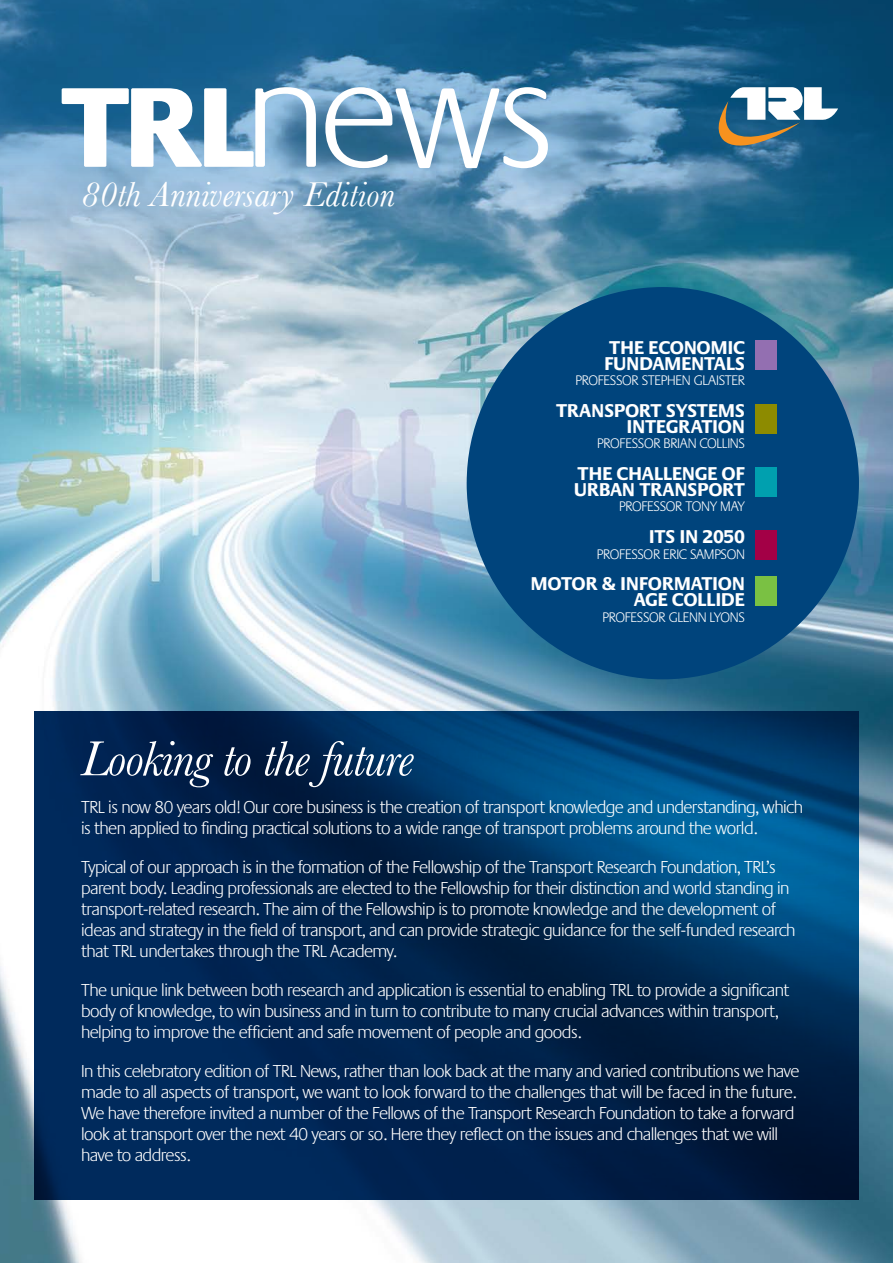
<style>
.page{position:relative;width:893px;height:1263px;background:#fff}
.page>*{position:absolute;margin:0;border:0;box-sizing:border-box;transform-origin:0 0}
.t1{font:italic 51px "Baskerville";letter-spacing:-.02em;color:#fff}
.t2{font:italic 36px "Baskerville";color:#fff}
.t3{font:700 19.2px/15.8px "Praxis EF";letter-spacing:-.02em;color:#fff}
.t4{font:300 18px/21px "Praxis EF";letter-spacing:-.03em;color:#fff}
.t5{font:300 14.4px "Praxis EF";letter-spacing:-.02em;color:#fff}
</style>
<div class="page">
<img style="left:0;top:309px;width:893px;height:954px">
<svg style="left:0;top:0;width:893px;height:309px;background:#4d84a5"></svg>
<svg style="left:62px;top:87px;width:486px;height:81px"></svg>
<svg style="left:710px;top:87px;width:128px;height:76px"></svg>
<div style="left:467px;top:287px;width:392px;height:392px;background:#00447c;border-radius:50%"></div>
<div style="left:755px;top:340px;width:21px;height:30px;background:#936fb1"></div>
<div style="left:755px;top:404px;width:21px;height:29px;background:#8d8b00"></div>
<div style="left:755px;top:467px;width:21px;height:30px;background:#00a0af"></div>
<div style="left:755px;top:530px;width:21px;height:30px;background:#a30046"></div>
<div style="left:755px;top:576px;width:21px;height:30px;background:#7ac143"></div>
<img style="left:34px;top:711px;width:825px;height:488px">
<h2 class="t2" style="left:81px;top:173px;width:315px">80th Anniversary Edition</h2>
<p class="t3" style="left:604px;top:340px;width:142px">THE ECONOMIC<br>FUNDAMENTALS</p>
<p class="t5" style="left:575px;top:373px;width:171px">PROFESSOR STEPHEN GLAISTER</p>
<p class="t3" style="left:556px;top:403px;width:191px;text-align:right">TRANSPORT SYSTEMS<br>INTEGRATION</p>
<p class="t5" style="left:597px;top:436px;width:149px">PROFESSOR BRIAN COLLINS</p>
<p class="t3" style="left:574px;top:466px;width:173px">THE CHALLENGE OF<br>URBAN TRANSPORT</p>
<p class="t5" style="left:619px;top:499px;width:127px">PROFESSOR TONY MAY</p>
<p class="t3" style="left:649px;top:529px;width:98px">ITS IN 2050</p>
<p class="t5" style="left:597px;top:546px;width:150px">PROFESSOR ERIC SAMPSON</p>
<p class="t3" style="left:531px;top:576px;width:216px;text-align:right">MOTOR &amp; INFORMATION<br>AGE COLLIDE</p>
<p class="t5" style="left:602px;top:609px;width:144px">PROFESSOR GLENN LYONS</p>
<h1 class="t1" style="left:81px;top:729px;width:334px">Looking to the future</h1>
<p class="t4" style="left:81px;top:797px;width:723px">TRL is now 80 years old! Our core business is the creation of transport knowledge and understanding, which is then applied to finding practical solutions to a wide range of transport problems around the world.</p>
<p class="t4" style="left:81px;top:857px;width:716px">Typical of our approach is in the formation of the Fellowship of the Transport Research Foundation, TRL’s parent body. Leading professionals are elected to the Fellowship for their distinction and world standing in transport-related research. The aim of the Fellowship is to promote knowledge and the development of ideas and strategy in the field of transport, and can provide strategic guidance for the self-funded research that TRL undertakes through the TRL Academy.</p>
<p class="t4" style="left:81px;top:980px;width:710px">The unique link between both research and application is essential to enabling TRL to provide a significant body of knowledge, to win business and in turn to contribute to many crucial advances within transport, helping to improve the efficient and safe movement of people and goods.</p>
<p class="t4" style="left:81px;top:1061px;width:720px">In this celebratory edition of TRL News, rather than look back at the many and varied contributions we have made to all aspects of transport, we want to look forward to the challenges that will be faced in the future.<br>We have therefore invited a number of the Fellows of the Transport Research Foundation to take a forward look at transport over the next 40 years or so. Here they reflect on the issues and challenges that we will have to address.</p>
</div>
